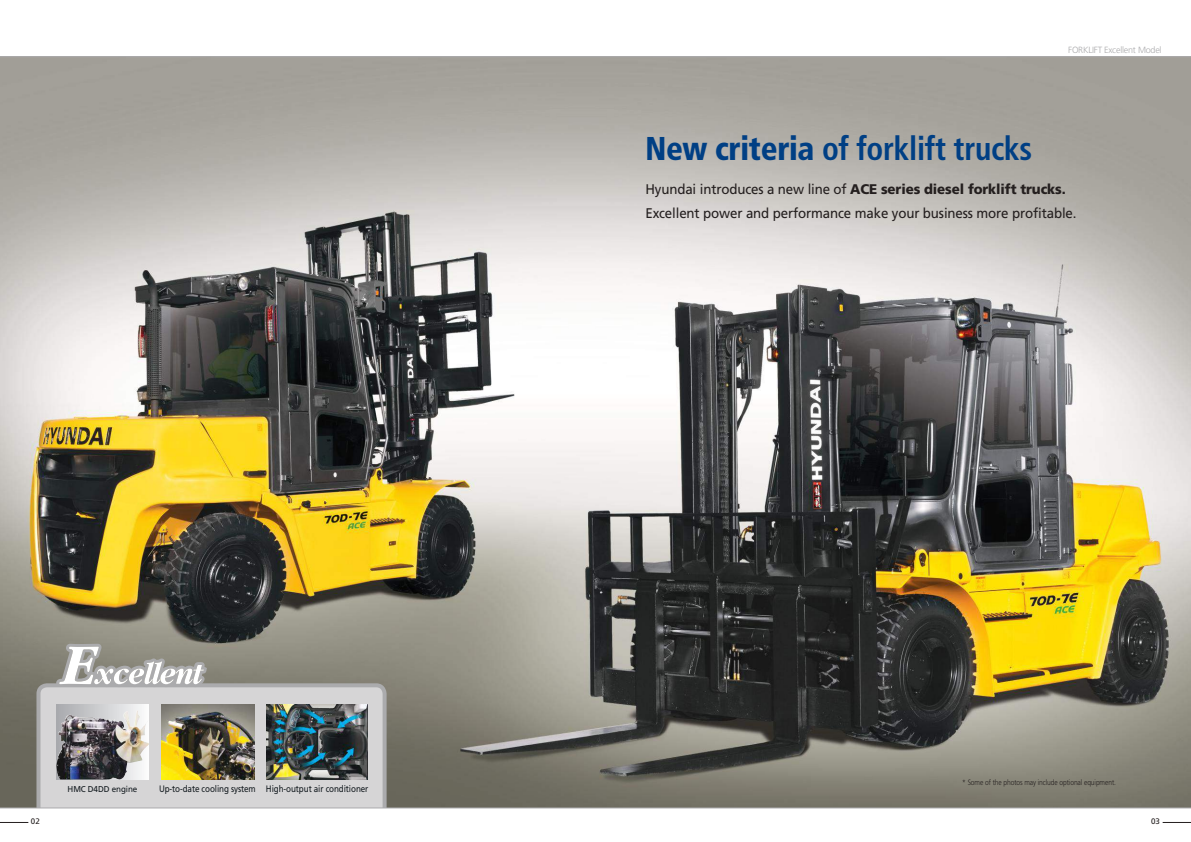
<style>
.page{position:relative;width:1191px;height:842px;background:#fff}
.page>*{position:absolute;margin:0;border:0;box-sizing:border-box;transform-origin:0 0}
.t1{font:700 condensed 33px "Frutiger";letter-spacing:-.01em;color:#003f84;scale:.95 1}
.t2{font:14px/24px "Frutiger";letter-spacing:-.01em;color:#241f1f;scale:.95 1}
.t3{font:9.4px "Frutiger";letter-spacing:-.01em;color:#141b20;scale:.86 1}
.t4{font:300 9px "Frutiger";letter-spacing:-.025em;color:#ababad}
.t5{font:8.5px "Frutiger";letter-spacing:-.01em;color:#141b20;scale:.95 1}
.t6{font:8px "Frutiger";color:#241f1f}
.t7{font:300 7.7px "Frutiger";letter-spacing:-.01em;color:#241f1f;scale:.86 1}
.s1{font-weight:900}
</style>
<div class="page">
<img style="left:0;top:57px;width:1191px;height:750px">
<hr style="left:0;top:56px;width:1191px;height:1px;background:#ababad">
<div style="left:38px;top:685px;width:346px;height:140px;background:#d6d5d6;border-radius:9px"></div>
<div style="left:36px;top:683px;width:350px;height:144px;border:4px solid #ababad;border-radius:9px"></div>
<img style="left:56px;top:704px;width:93px;height:75px">
<img style="left:101px;top:710px;width:37px;height:20px">
<img style="left:161px;top:704px;width:93px;height:75px">
<img style="left:266px;top:704px;width:101px;height:75px">
<div style="left:14px;top:808px;width:392px;height:34px;background:#fff"></div>
<svg style="left:1162px;top:822px;width:29px;height:1px"></svg>
<svg style="left:0;top:822px;width:28px;height:1px"></svg>
<hr style="left:0;top:807px;width:1191px;height:1px;background:#ababad">
<svg style="left:56px;top:644px;width:151px;height:43px"></svg>
<h1 class="t1" style="left:645px;top:129px;width:409px"><span class="s1">New criteria</span> of forklift trucks</h1>
<p class="t4" style="left:1068px;top:44px;width:95px">FORKLIFT Excellent Model</p>
<p class="t5" style="left:68px;top:784px;width:75px">HMC D4DD engine</p>
<p class="t3" style="left:159px;top:783px;width:245px">Up-to-date cooling system High-output air conditioner</p>
<p class="t2" style="left:645px;top:177px;width:455px">Hyundai introduces a new line of <span class="s1">ACE series diesel forklift trucks.<br></span>Excellent power and performance make your business more profitable.</p>
<p class="t7" style="left:962px;top:778px;width:180px">* Some of the photos may include optional equipment.</p>
<p class="t6" style="left:31px;top:816px;width:10px">02</p>
<p class="t6" style="left:1151px;top:816px;width:10px">03</p>
</div>
